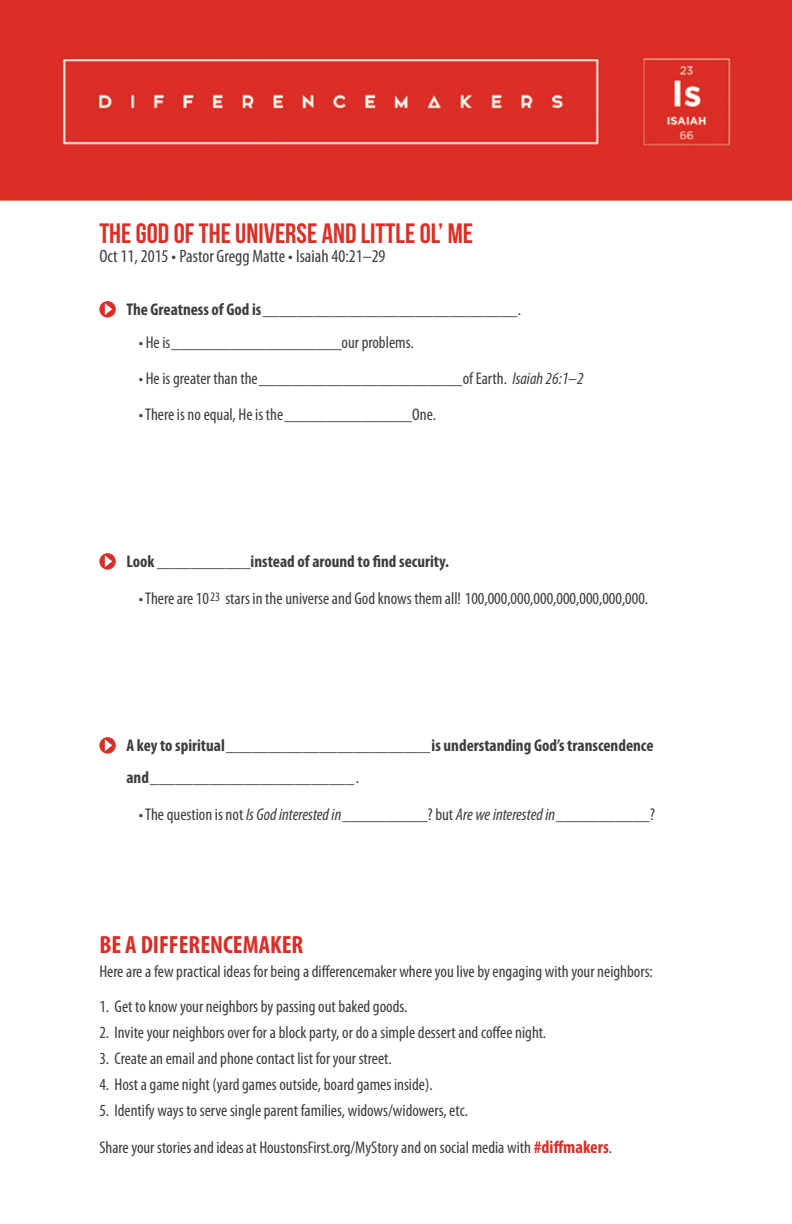
<style>
.page{position:relative;width:792px;height:1224px;background:#fff}
.page>*{position:absolute;margin:0;border:0;box-sizing:border-box;transform-origin:0 0}
.t1{font:28px "Bebas Neue";color:#db2e27}
.t2{font:700 condensed 25px "Myriad Pro";color:#d92e27}
.t3{font:condensed 18px "Myriad Pro";color:#3d3b3b}
.t4{font:condensed 17px "Myriad Pro";color:#3d3b3b}
.t5{font:700 condensed 17px/32px "Myriad Pro";color:#3d3b3b}
.s1{font-weight:400}
.s2{font-weight:700}
.s3{font-style:italic}
.s4{font-weight:700;font-size:18px;color:#d92e27}
</style>
<div class="page">
<img style="left:0;top:0;width:792px;height:201px">
<svg style="left:99px;top:301px;width:17px;height:17px"></svg>
<svg style="left:99px;top:737px;width:17px;height:17px"></svg>
<svg style="left:99px;top:553px;width:17px;height:17px"></svg>
<h1 class="t1" style="left:99px;top:218px;width:375px">THE GOD OF THE UNIVERSE AND LITTLE ol’ ME</h1>
<p class="t3" style="left:99px;top:245px;width:288px">Oct 11, 2015 • Pastor Gregg Matte • Isaiah 40:21–29</p>
<p class="t5" style="left:126px;top:292px;width:396px">The Greatness of God is ______________________________<span class="s1">.</span></p>
<p class="t5" style="left:139px;top:326px;width:276px"><span class="s1">• He is</span>____________________<span class="s1">our problems.</span></p>
<p class="t4" style="left:139px;top:369px;width:446px">• He is greater than the<span class="s2">________________________</span>of Earth. <span class="s3">Isaiah 26:1–2</span></p>
<p class="t4" style="left:139px;top:405px;width:299px">• There is no equal, He is the <span class="s2">_______________</span>One.</p>
<p class="t5" style="left:126px;top:545px;width:324px">Look ___________instead of around to find security.</p>
<p class="t4" style="left:139px;top:588px;width:511px">• There are 10<sup>23</sup> stars in the universe and God knows them all! 100,000,000,000,000,000,000,000.</p>
<p class="t5" style="left:126px;top:729px;width:529px">A key to spiritual ________________________ is understanding God’s transcendence and________________________<span class="s1">.</span></p>
<p class="t4" style="left:139px;top:804px;width:518px">• The question is not <span class="s3">Is God interested in</span> __________? but <span class="s3">Are we interested in</span> ___________?</p>
<h2 class="t2" style="left:99px;top:929px;width:205px">BE A DIFFERENCEMAKER</h2>
<p class="t4" style="left:99px;top:961px;width:555px">Here are a few practical ideas for being a differencemaker where you live by engaging with your neighbors:</p>
<p class="t4" style="left:99px;top:997px;width:310px">1. Get to know your neighbors by passing out baked goods.</p>
<p class="t4" style="left:99px;top:1023px;width:448px">2. Invite your neighbors over for a block party, or do a simple dessert and coffee night.</p>
<p class="t4" style="left:99px;top:1049px;width:294px">3. Create an email and phone contact list for your street.</p>
<p class="t4" style="left:99px;top:1075px;width:335px">4. Host a game night (yard games outside, board games inside).</p>
<p class="t4" style="left:99px;top:1101px;width:370px">5. Identify ways to serve single parent families, widows/widowers, etc.</p>
<p class="t4" style="left:99px;top:1137px;width:514px">Share your stories and ideas at HoustonsFirst.org/MyStory and on social media with <span class="s4">#diffmakers</span>.</p>
</div>
